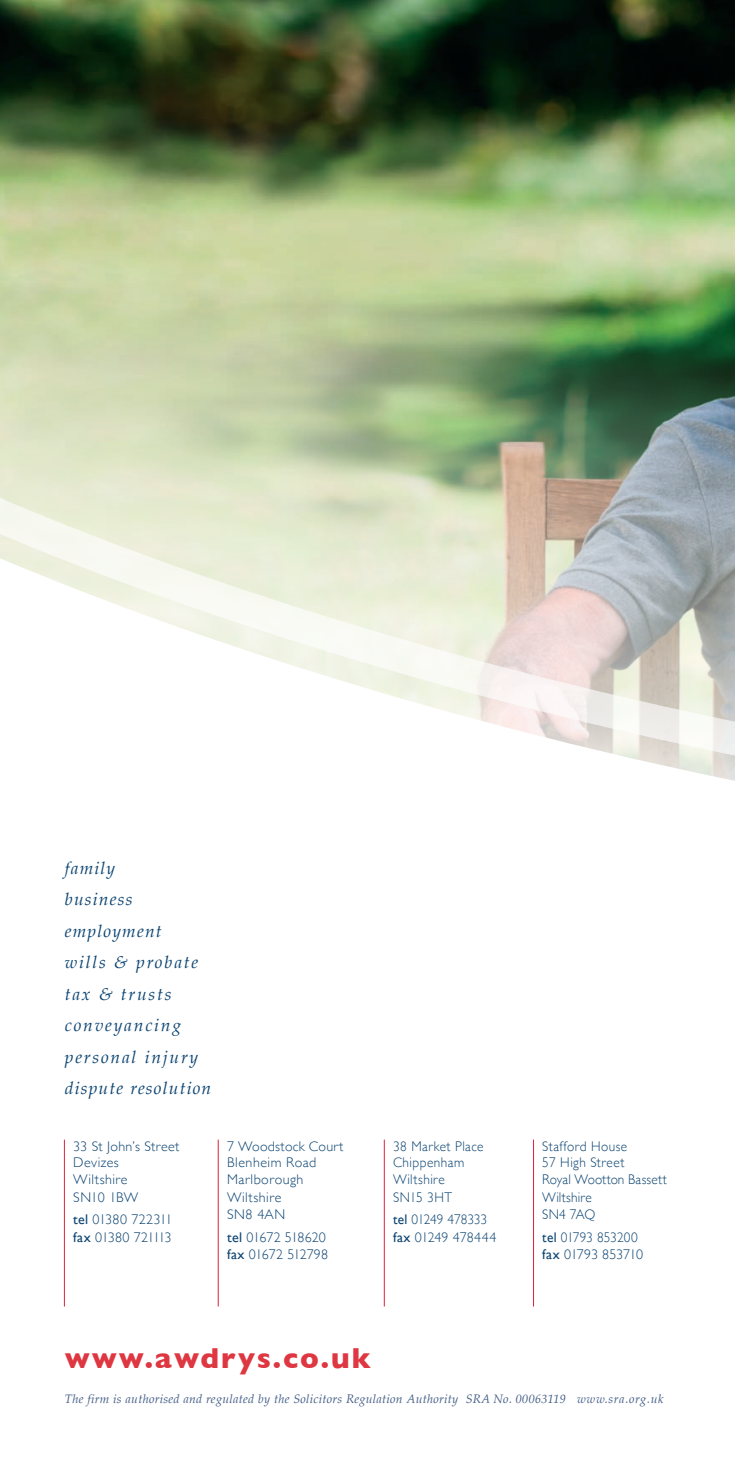
<style>
.page{position:relative;width:735px;height:1474px;background:#fff}
.page>*{position:absolute;margin:0;border:0;box-sizing:border-box;transform-origin:0 0}
.t1{font:700 29.4px "Gill Sans";letter-spacing:.065em;color:#de3741}
.t2{font:italic 17.5px/31.5px "Palatino";letter-spacing:.1em;color:#0c4472}
.t3{font:300 14px/17.5px "Gill Sans";letter-spacing:.025em;color:#0c4472;scale:.95 1}
.t4{font:300 14px/17.5px "Gill Sans";letter-spacing:.025em;color:#0c4472}
.t5{font:300 14px/17.5px "Gill Sans";letter-spacing:-.025em;color:#0c4472}
.t6{font:300 14px/17.5px "Gill Sans";letter-spacing:-.005em;color:#0c4472}
.t7{font:300 14px/17.5px "Gill Sans";letter-spacing:-.005em;color:#0c4472;scale:.95 1}
.t8{font:300 14px/17.5px "Gill Sans";letter-spacing:-.01em;color:#0c4472;scale:.95 1}
.t9{font:italic 12.25px "Palatino";letter-spacing:.02em;color:#415c85}
.s1{font-weight:400}
</style>
<div class="page">
<img style="left:0;top:0;width:734px;height:484px">
<svg style="left:0;top:484px;width:734px;height:297px"></svg>
<hr style="left:64px;top:1139px;width:1px;height:167px;background:#df1e3a">
<hr style="left:218px;top:1139px;width:1px;height:167px;background:#df1e3a">
<hr style="left:383px;top:1139px;width:1px;height:167px;background:#df1e3a">
<hr style="left:533px;top:1139px;width:1px;height:167px;background:#df1e3a">
<p class="t2" style="left:65px;top:851px;width:148px">family<br>business employment<br>wills &amp; probate tax &amp; trusts conveyancing personal injury dispute resolution</p>
<p class="t4" style="left:73px;top:1138px;width:108px;line-height:15.8px">33 St John’s Street<br>Devizes</p>
<p class="t4" style="left:73px;top:1170px;width:67px">Wiltshire<br>SN10 1BW</p>
<p class="t5" style="left:73px;top:1210px;width:101px"><span class="s1">tel</span> 01380 722311 <span class="s1">fax</span> 01380 721113</p>
<p class="t4" style="left:227px;top:1138px;width:118px;line-height:15.8px">7 Woodstock Court<br>Blenheim Road</p>
<p class="t4" style="left:227px;top:1170px;width:78px">Marlborough<br>Wiltshire<br>SN8 4AN</p>
<p class="t6" style="left:227px;top:1227px;width:102px"><span class="s1">tel</span> 01672 518620 <span class="s1">fax</span> 01672 512798</p>
<p class="t3" style="left:393px;top:1138px;width:97px;line-height:15.8px">38 Market Place<br>Chippenham</p>
<p class="t3" style="left:393px;top:1170px;width:64px">Wiltshire<br>SN15 3HT</p>
<p class="t7" style="left:393px;top:1210px;width:110px"><span class="s1">tel</span> 01249 478333 <span class="s1">fax</span> 01249 478444</p>
<p class="t3" style="left:542px;top:1138px;width:91px;line-height:15.8px">Stafford House<br>57 High Street</p>
<p class="t3" style="left:542px;top:1170px;width:132px">Royal Wootton Bassett<br>Wiltshire<br>SN4 7AQ</p>
<p class="t8" style="left:542px;top:1227px;width:108px"><span class="s1">tel</span> 01793 853200 <span class="s1">fax</span> 01793 853710</p>
<h1 class="t1" style="left:65px;top:1334px;width:307px">www.awdrys.co.uk</h1>
<p class="t9" style="left:65px;top:1388px;width:600px">The firm is authorised and regulated by the Solicitors Regulation Authority SRA No. 00063119 www.sra.org.uk</p>
</div>
